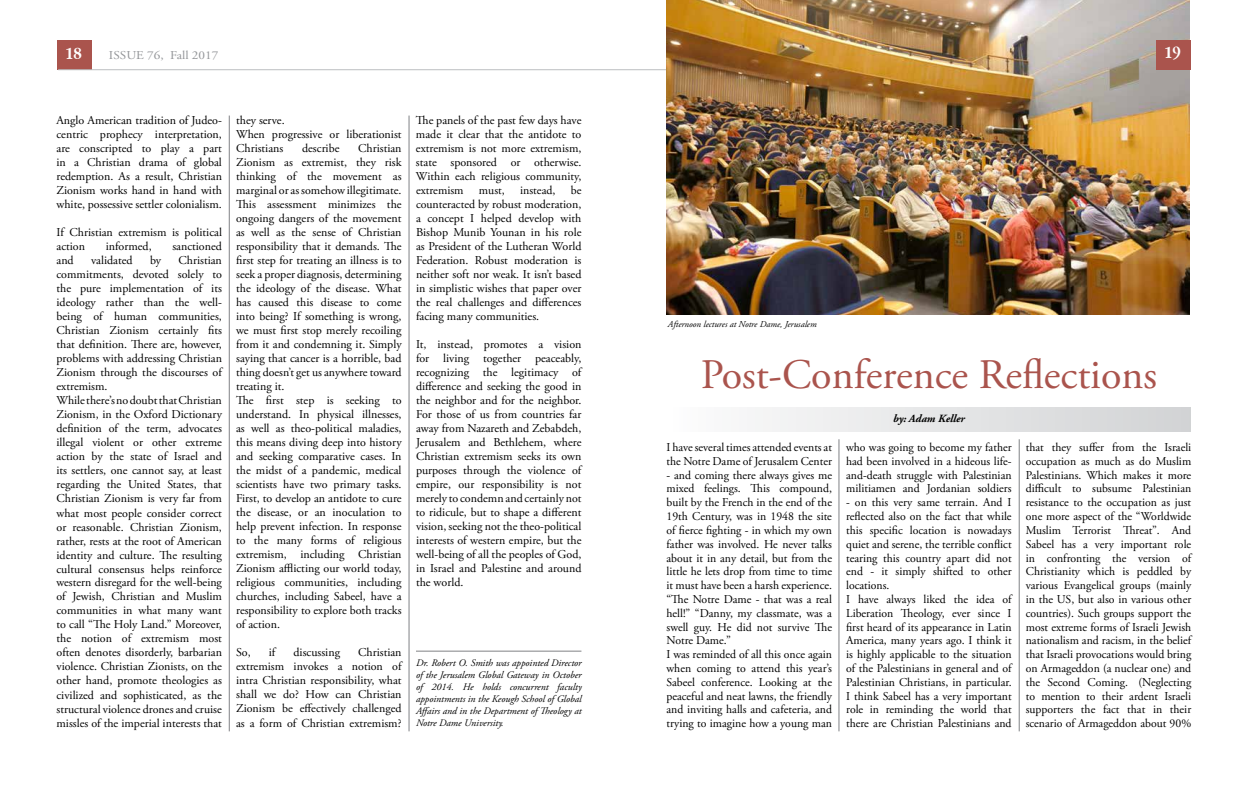
<style>
.page{position:relative;width:1248px;height:794px;background:#fff}
.page>*{position:absolute;margin:0;border:0;box-sizing:border-box;transform-origin:0 0}
.t1{font:42px "Adobe Garamond Pro";color:#aa544d}
.t2{font:700 18px "Apple Garamond";color:#fff}
.t3{font:12px/14px "Adobe Garamond Pro";color:#000;text-align:justify}
.t4{font:12px "Adobe Garamond Pro";color:#939598;scale:1.1 1}
.t5{font:italic 700 11px "Adobe Garamond Pro";color:#000}
.t6{font:italic 10px/12px "Adobe Garamond Pro";color:#000;text-align:justify}
.t7{font:italic 9px "Adobe Garamond Pro";color:#000}
</style>
<div class="page">
<div style="left:57px;top:40px;width:35px;height:29px;background:#aa544d"></div>
<hr style="left:58px;top:69px;width:1131px;height:1px;background:#bcbec0">
<div style="left:666px;top:408px;width:523px;height:23px;background:linear-gradient(to right,#fdfdfd,#d1d3d4)"></div>
<img style="left:666px;top:0;width:523px;height:315px">
<div style="left:1155px;top:40px;width:34px;height:29px;background:#aa544d"></div>
<hr style="left:229px;top:116px;width:1px;height:615px;background:#808285">
<hr style="left:409px;top:116px;width:1px;height:615px;background:#808285">
<hr style="left:838px;top:439px;width:1px;height:292px;background:#808285">
<hr style="left:1018px;top:439px;width:1px;height:292px;background:#808285">
<hr style="left:416px;top:651px;width:165px;height:1px;background:#808285">
<h2 class="t2" style="left:65px;top:43px;width:18px">18</h2>
<p class="t4" style="left:109px;top:48px;width:101px">ISSUE 76, Fall 2017</p>
<p class="t3" style="left:56px;top:114px;width:167px">Anglo American tradition of Judeo&shy;centric prophecy interpretation, are conscripted to play a part in a Christian drama of global redemption. As a result, Christian Zionism works hand in hand with white, possessive settler colonialism.</p>
<p class="t3" style="left:56px;top:226px;width:167px">If Christian extremism is political action</p>
<p class="t3" style="left:106px;top:240px;width:47px">informed,</p>
<p class="t3" style="left:172px;top:240px;width:51px">sanctioned</p>
<p class="t3" style="left:56px;top:254px;width:168px;text-align:left;text-indent:122px">Christian commitments, devoted solely to the pure implementation of its ideology rather than the well&shy;being of human communities, Christian Zionism certainly fits that definition. There are, however, problems with addressing Christian Zionism through the discourses of extremism.<br>While there’s no doubt that Christian Zionism, in the Oxford Dictionary definition of the term, advocates illegal violent or other extreme action by the state of Israel and its settlers, one cannot say, at least regarding the United States, that Christian Zionism is very far from what most people consider correct or reasonable. Christian Zionism, rather, rests at the root of American identity and culture. The resulting cultural consensus helps reinforce western disregard for the well-being of Jewish, Christian and Muslim communities in what many want to call “The Holy Land.” Moreover, the notion of extremism most often denotes disorderly, barbarian violence. Christian Zionists, on the other hand, promote theologies as civilized and sophisticated, as the structural violence drones and cruise missles of the imperial interests that</p>
<p class="t3" style="left:56px;top:254px;width:19px">and</p>
<p class="t3" style="left:91px;top:254px;width:43px">validated</p>
<p class="t3" style="left:150px;top:254px;width:13px">by</p>
<p class="t3" style="left:236px;top:114px;width:167px;text-align:left">they serve.<br>When progressive or liberationist<br>Christians</p>
<p class="t3" style="left:236px;top:142px;width:167px;text-align:left;text-indent:122px">Christian<br>Zionism as extremist, they risk thinking of the movement as marginal or as somehow illegitimate.<br>This assessment minimizes the ongoing dangers of the movement as well as the sense of Christian responsibility that it demands. The first step for treating an illness is to seek a proper diagnosis, determining the ideology of the disease. What has caused this disease to come into being? If something is wrong, we must first stop merely recoiling from it and condemning it. Simply saying that cancer is a horrible, bad thing doesn’t get us anywhere toward treating it.<br>The first step is seeking to understand. In physical illnesses, as well as theo-political maladies, this means diving deep into history and seeking comparative cases. In the midst of a pandemic, medical scientists have two primary tasks.<br>First, to develop an antidote to cure the disease, or an inoculation to help prevent infection. In response to the many forms of religious extremism, including Christian<br>Zionism afflicting our world today, religious communities, including churches, including Sabeel, have a responsibility to explore both tracks of action.</p>
<p class="t3" style="left:236px;top:646px;width:16px">So,</p>
<p class="t3" style="left:269px;top:646px;width:9px">if</p>
<p class="t3" style="left:293px;top:646px;width:48px">discussing</p>
<p class="t3" style="left:302px;top:142px;width:39px">describe</p>
<p class="t3" style="left:236px;top:646px;width:168px;text-indent:122px">Christian extremism invokes a notion of intra Christian responsibility, what shall we do? How can Christian Zionism be effectively challenged as a form of Christian extremism?</p>
<p class="t3" style="left:416px;top:114px;width:167px">The panels of the past few days have made it clear that the antidote to extremism is not more extremism, state sponsored or otherwise.<br>Within each religious community, extremism</p>
<p class="t3" style="left:416px;top:184px;width:167px;text-indent:155px">be counteracted by robust moderation, a concept I helped develop with Bishop Munib Younan in his role as President of the Lutheran World Federation. Robust moderation is neither soft nor weak. It isn’t based in simplistic wishes that paper over the real challenges and differences facing many communities.</p>
<p class="t3" style="left:416px;top:338px;width:168px">It, instead, promotes a vision for living together peaceably, recognizing the legitimacy of difference and seeking the good in the neighbor and for the neighbor.<br>For those of us from countries far away from Nazareth and Zebabdeh, Jerusalem and Bethlehem, where Christian extremism seeks its own purposes through the violence of empire, our responsibility is not merely to condemn and certainly not to ridicule, but to shape a different vision, seeking not the theo-political interests of western empire, but the well-being of all the peoples of God, in Israel and Palestine and around the world.</p>
<p class="t3" style="left:479px;top:184px;width:27px">must,</p>
<p class="t3" style="left:520px;top:184px;width:37px">instead,</p>
<p class="t6" style="left:416px;top:657px;width:167px">Dr. Robert O. Smith was appointed Director of the Jerusalem Global Gateway in October of 2014. He holds concurrent faculty appointments in the Keough School of Global Affairs and in the Department of Theology at Notre Dame University.</p>
<p class="t7" style="left:668px;top:319px;width:150px">Afternoon lectures at Notre Dame, Jerusalem</p>
<h2 class="t2" style="left:1163px;top:42px;width:18px">19</h2>
<h1 class="t1" style="left:700px;top:349px;width:458px">Post-Conference Reflections</h1>
<p class="t5" style="left:893px;top:413px;width:73px">by: Adam Keller</p>
<p class="t3" style="left:666px;top:441px;width:167px">I have several times attended events at the Notre Dame of Jerusalem Center</p>
<p class="t3" style="left:666px;top:468px;width:167px;text-align:left">- and coming there always gives me mixed feelings. This compound, built by the French in the end of the 19th Century, was in 1948 the site of fierce fighting - in which my own father was involved. He never talks about it in any detail, but from the little he lets drop from time to time it must have been a harsh experience. “The Notre Dame - that was a real hell!” “Danny, my classmate, was a swell guy. He did not survive The Notre Dame.”<br>I was reminded of all this once again when coming to attend this year’s Sabeel conference. Looking at the peaceful and neat lawns, the friendly and inviting halls and cafeteria, and trying to imagine how a young man</p>
<p class="t3" style="left:1025px;top:441px;width:168px">that they suffer from the Israeli occupation as much as do Muslim Palestinians. Which makes it more difficult to subsume Palestinian resistance to the occupation as just one more aspect of the “Worldwide Muslim Terrorist Threat”. And Sabeel has a very important role in confronting the version of Christianity which is peddled by various Evangelical groups (mainly in the US, but also in various other countries). Such groups support the most extreme forms of Israeli Jewish nationalism and racism, in the belief that Israeli provocations would bring on Armageddon (a nuclear one) and the Second Coming. (Neglecting to mention to their ardent Israeli supporters the fact that in their scenario of Armageddon about 90%</p>
<p class="t3" style="left:846px;top:441px;width:167px">who was going to become my father had been involved in a hideous life&shy;and-death struggle with Palestinian militiamen and Jordanian soldiers</p>
<p class="t3" style="left:846px;top:496px;width:168px;text-align:left">- on this very same terrain. And I reflected also on the fact that while this specific location is nowadays quiet and serene, the terrible conflict tearing this country apart did not end - it simply shifted to other locations.<br>I have always liked the idea of Liberation Theology, ever since I first heard of its appearance in Latin America, many years ago. I think it is highly applicable to the situation of the Palestinians in general and of Palestinian Christians, in particular.<br>I think Sabeel has a very important role in reminding the world that there are Christian Palestinians and</p>
</div>
